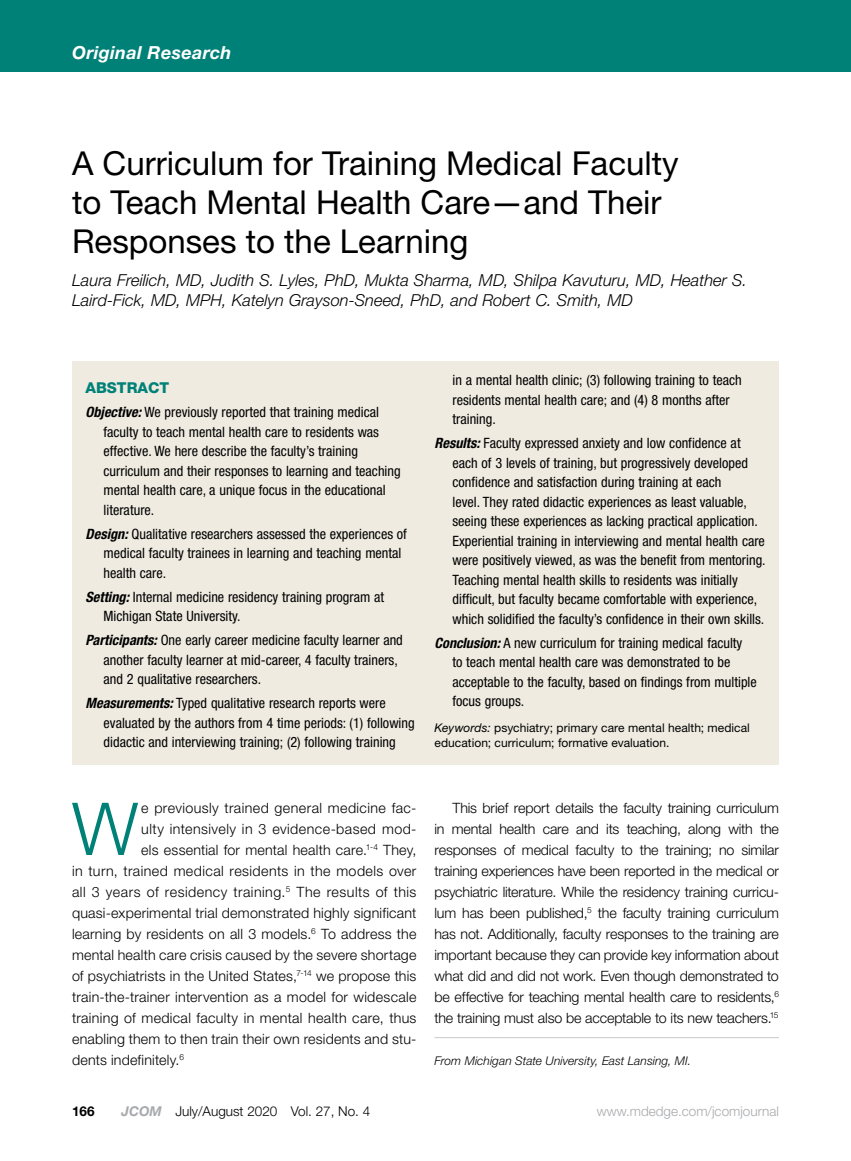
<style>
.page{position:relative;width:851px;height:1161px;background:#fff}
.page>*{position:absolute;margin:0;border:0;box-sizing:border-box;transform-origin:0 0}
.body_dropcap{font:300 73.05px "Helvetica Neue LT Std";color:#008177}
.t1{font:33px/39px "Helvetica Neue LT Std";color:#000}
.t2{font:italic 700 18px "Helvetica Neue LT Std";letter-spacing:.02em;color:#fff}
.bytitle{font:italic 300 16.5px/19.5px "Helvetica Neue LT Std";color:#000}
.sub_abstract{font:800 15px "Helvetica Neue LT Std";color:#008177}
.body_abstract{font:condensed 14.25px/19.5px "Helvetica Neue LT Std";color:#000}
.body_dropcap-2{font:300 14.25px "Helvetica Neue LT Std";letter-spacing:.02em;color:#000}
.body_indent{font:300 14.25px/21px "Helvetica Neue LT Std";letter-spacing:-.01em;color:#000;text-align:justify}
.folio{font:300 13.5px "Helvetica Neue LT Std";color:#000}
.folio-2{font:300 13.5px "Helvetica Neue LT Std";color:#a7a9ac}
.folio-3{font:700 13.5px "Helvetica Neue LT Std";color:#000}
.abstract_key{font:12px/15px "Helvetica Neue LT Std";letter-spacing:.005em;color:#000}
.disclosure{font:italic 300 12px "Helvetica Neue LT Std";letter-spacing:.005em;color:#000}
.s1{font-weight:700;font-style:italic}
.s2{font-style:italic}
.s3{font-weight:700;font-style:italic;color:#a7a9ac}
</style>
<div class="page">
<div style="left:0;top:0;width:850px;height:72px;background:#008177"></div>
<hr style="left:434px;top:1037px;width:344px;height:1px;background:#c9cacc">
<div style="left:72px;top:362px;width:706px;height:403px;background:#efebe1"></div>
<p class="t2" style="left:72px;top:41px;width:161px">Original Research</p>
<p class="t1" style="left:72px;top:143px;width:608px">A Curriculum for Training Medical Faculty to Teach Mental Health Care—and Their<br>Responses to the Learning</p>
<p class="bytitle" style="left:72px;top:270px;width:676px">Laura Freilich, MD, Judith S. Lyles, PhD, Mukta Sharma, MD, Shilpa Kavuturu, MD, Heather S.<br>Laird-Fick, MD, MPH, Katelyn Grayson-Sneed, PhD, and Robert C. Smith, MD</p>
<p class="sub_abstract" style="left:86px;top:379px;width:85px">ABSTRACT</p>
<p class="body_abstract" style="left:104px;top:402px;width:298px;text-indent:-18px"><span class="s1">Objective:</span> We previously reported that training medical faculty to teach mental health care to residents was effective. We here describe the faculty’s training curriculum and their responses to learning and teaching mental health care, a unique focus in the educational literature.</p>
<p class="body_abstract" style="left:104px;top:524px;width:305px;text-indent:-18px"><span class="s1">Design:</span> Qualitative researchers assessed the experiences of medical faculty trainees in learning and teaching mental health care.</p>
<p class="body_abstract" style="left:104px;top:587px;width:282px;text-indent:-18px"><span class="s1">Setting:</span> Internal medicine residency training program at<br>Michigan State University.</p>
<p class="body_abstract" style="left:104px;top:630px;width:301px;text-indent:-18px"><span class="s1">Participants:</span> One early career medicine faculty learner and another faculty learner at mid-career, 4 faculty trainers, and 2 qualitative researchers.</p>
<p class="body_abstract" style="left:104px;top:693px;width:313px;text-indent:-18px"><span class="s1">Measurements:</span> Typed qualitative research reports were evaluated by the authors from 4 time periods: (1) following didactic and interviewing training; (2) following training</p>
<p class="body_abstract" style="left:452px;top:370px;width:291px">in a mental health clinic; (3) following training to teach residents mental health care; and (4) 8 months after training.</p>
<p class="body_abstract" style="left:452px;top:433px;width:315px;text-indent:-18px"><span class="s1">Results:</span> Faculty expressed anxiety and low confidence at each of 3 levels of training, but progressively developed confidence and satisfaction during training at each<br>level. They rated didactic experiences as least valuable, seeing these experiences as lacking practical application.<br>Experiential training in interviewing and mental health care were positively viewed, as was the benefit from mentoring.<br>Teaching mental health skills to residents was initially difficult, but faculty became comfortable with experience, which solidified the faculty’s confidence in their own skills.</p>
<p class="body_abstract" style="left:452px;top:633px;width:306px;text-indent:-18px"><span class="s1">Conclusion:</span> A new curriculum for training medical faculty<br>to teach mental health care was demonstrated to be acceptable to the faculty, based on findings from multiple focus groups.</p>
<p class="abstract_key" style="left:434px;top:720px;width:317px"><span class="s2">Keywords:</span> psychiatry; primary care mental health; medical education; curriculum; formative evaluation.</p>
<p class="body_dropcap" style="left:72px;top:784px;width:68px">W</p>
<p class="body_dropcap-2" style="left:141px;top:799px;width:277px">e previously trained general medicine fac-</p>
<p class="body_dropcap-2" style="left:141px;top:820px;width:277px">ulty intensively in 3 evidence-based mod-</p>
<p class="body_dropcap-2" style="left:141px;top:841px;width:277px">els essential for mental health care.<sup>1-4</sup> They,</p>
<p class="body_dropcap-2" style="left:72px;top:862px;width:346px">in turn, trained medical residents in the models over</p>
<p class="body_dropcap-2" style="left:72px;top:883px;width:346px">all 3 years of residency training.<sup>5</sup> The results of this</p>
<p class="body_dropcap-2" style="left:72px;top:904px;width:346px">quasi-experimental trial demonstrated highly significant</p>
<p class="body_dropcap-2" style="left:72px;top:925px;width:346px">learning by residents on all 3 models.<sup>6</sup> To address the</p>
<p class="body_dropcap-2" style="left:72px;top:946px;width:346px">mental health care crisis caused by the severe shortage</p>
<p class="body_dropcap-2" style="left:72px;top:967px;width:346px">of psychiatrists in the United States,<sup>7-14</sup> we propose this</p>
<p class="body_dropcap-2" style="left:72px;top:988px;width:346px">train-the-trainer intervention as a model for widescale</p>
<p class="body_dropcap-2" style="left:72px;top:1009px;width:346px">training of medical faculty in mental health care, thus</p>
<p class="body_dropcap-2" style="left:72px;top:1030px;width:346px">enabling them to then train their own residents and stu-</p>
<p class="body_dropcap-2" style="left:72px;top:1051px;width:113px">dents indefinitely.<sup>6</sup></p>
<p class="body_indent" style="left:434px;top:797px;width:346px;text-indent:18px">This brief report details the faculty training curriculum in mental health care and its teaching, along with the responses of medical faculty to the training; no similar training experiences have been reported in the medical or psychiatric literature. While the residency training curricu&shy;lum has been published,<sup>5</sup> the faculty training curriculum has not. Additionally, faculty responses to the training are important because they can provide key information about what did and did not work. Even though demonstrated to be effective for teaching mental health care to residents,<sup>6 </sup>the training must also be acceptable to its new teachers.<sup>15</sup></p>
<p class="disclosure" style="left:434px;top:1054px;width:258px">From Michigan State University, East Lansing, MI.</p>
<p class="folio-3" style="left:72px;top:1103px;width:24px">166</p>
<p class="folio" style="left:122px;top:1103px;width:250px"><span class="s3">JCOM</span> July/August 2020 Vol. 27, No. 4</p>
<p class="folio-2" style="left:596px;top:1103px;width:184px">www.mdedge.com/jcomjournal</p>
</div>
